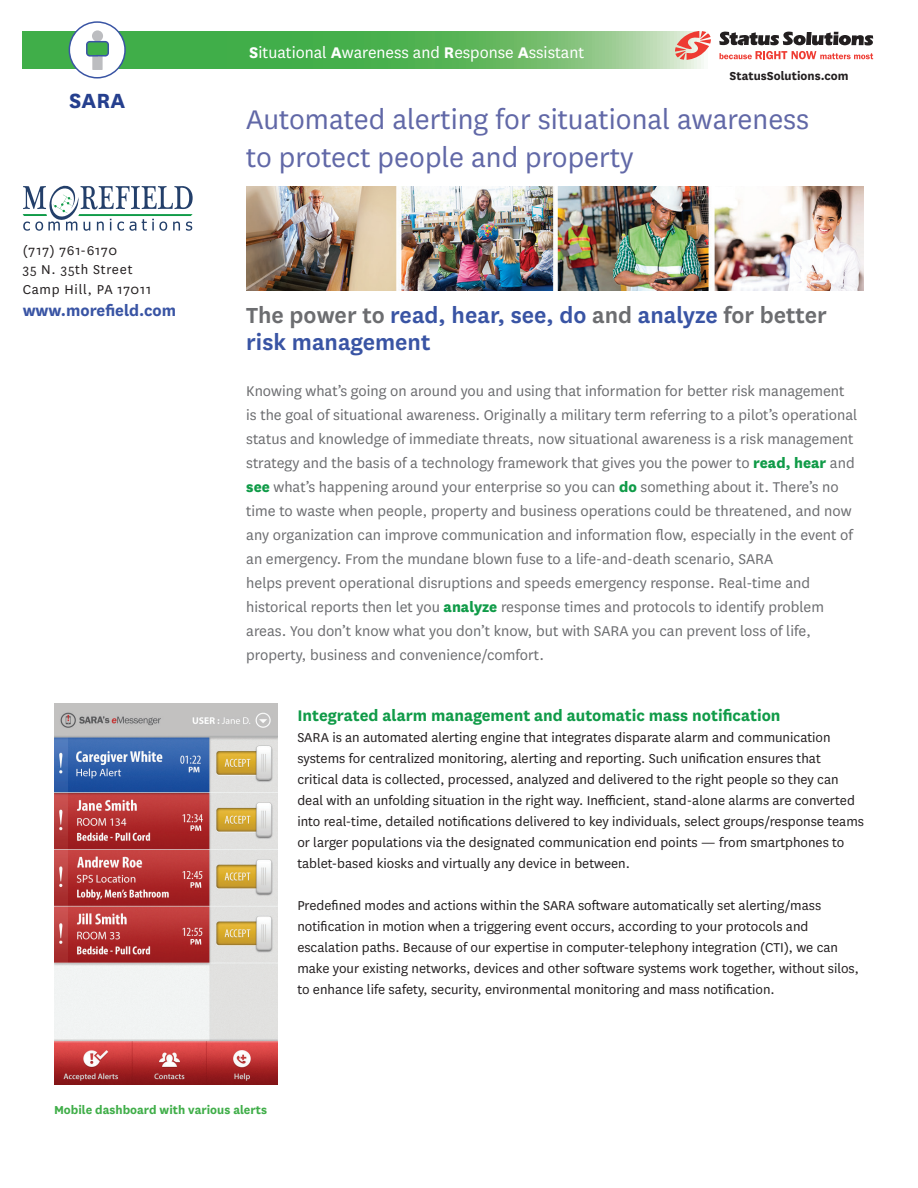
<style>
.page{position:relative;width:918px;height:1188px;background:#fff}
.page>*{position:absolute;margin:0;border:0;box-sizing:border-box;transform-origin:0 0}
.t1{font:31.5px/37.8px "National";color:#6168a7}
.t2{font:600 25.5px/27px "National";color:#3954a4}
.t3{font:700 24px "National";color:#253f8e}
.t4{font:700 18px "National";color:#109b48}
.t5{font:18px "National";color:#fff}
.t6{font:700 18px "National";color:#3954a4}
.t7{font:16.5px/24px "National";color:#6c6d70}
.t8{font:15px/21px "National";color:#231f20}
.t9{font:15px/19.5px "National";letter-spacing:.05em;color:#231f20}
.t10{font:700 13.5px "National";color:#40ae49}
.t11{font:700 13.5px "National";color:#231f20}
.s1{font-weight:700}
.s2{color:#6c6d70}
.s3{font-weight:800;color:#109b48}
</style>
<div class="page">
<svg style="left:23px;top:31px;width:851px;height:38px;background:#71bf72"></svg>
<img style="left:54px;top:703px;width:223px;height:382px">
<img style="left:246px;top:186px;width:618px;height:104px">
<svg style="left:69px;top:21px;width:57px;height:58px"></svg>
<svg style="left:720px;top:51px;width:153px;height:8px"></svg>
<svg style="left:719px;top:32px;width:154px;height:13px"></svg>
<svg style="left:675px;top:31px;width:36px;height:29px"></svg>
<svg style="left:23px;top:185px;width:170px;height:46px"></svg>
<h3 class="t3" style="left:69px;top:84px;width:57px">SARA</h3>
<p class="t9" style="left:23px;top:240px;width:130px">(717) 761-6170<br>35 N. 35th Street<br>Camp Hill, PA 17011</p>
<p class="t6" style="left:23px;top:298px;width:155px">www.morefield.com</p>
<p class="t5" style="left:249px;top:40px;width:336px"><span class="s1">S</span>ituational <span class="s1">A</span>wareness and <span class="s1">R</span>esponse <span class="s1">A</span>ssistant</p>
<p class="t11" style="left:730px;top:66px;width:120px">StatusSolutions.com</p>
<h1 class="t1" style="left:246px;top:99px;width:564px">Automated alerting for situational awareness to protect people and property</h1>
<h2 class="t2" style="left:246px;top:300px;width:582px"><span class="s2">The power to</span> read, hear, see, do <span class="s2">and</span> analyze <span class="s2">for better </span>risk management</h2>
<p class="t7" style="left:246px;top:378px;width:613px">Knowing what’s going on around you and using that information for better risk management is the goal of situational awareness. Originally a military term referring to a pilot’s operational status and knowledge of immediate threats, now situational awareness is a risk management strategy and the basis of a technology framework that gives you the power to <span class="s3">read, hear</span> and <span class="s3">see</span> what’s happening around your enterprise so you can <span class="s3">do</span> something about it. There’s no time to waste when people, property and business operations could be threatened, and now any organization can improve communication and information flow, especially in the event of an emergency. From the mundane blown fuse to a life-and-death scenario, SARA<br>helps prevent operational disruptions and speeds emergency response. Real-time and historical reports then let you <span class="s3">analyze</span> response times and protocols to identify problem areas. You don’t know what you don’t know, but with SARA you can prevent loss of life, property, business and convenience/comfort.</p>
<p class="t4" style="left:297px;top:703px;width:485px">Integrated alarm management and automatic mass notification</p>
<p class="t8" style="left:297px;top:726px;width:568px">SARA is an automated alerting engine that integrates disparate alarm and communication systems for centralized monitoring, alerting and reporting. Such unification ensures that critical data is collected, processed, analyzed and delivered to the right people so they can deal with an unfolding situation in the right way. Inefficient, stand-alone alarms are converted into real-time, detailed notifications delivered to key individuals, select groups/response teams or larger populations via the designated communication end points — from smartphones to tablet-based kiosks and virtually any device in between.</p>
<p class="t8" style="left:297px;top:894px;width:563px">Predefined modes and actions within the SARA software automatically set alerting/mass notification in motion when a triggering event occurs, according to your protocols and escalation paths. Because of our expertise in computer-telephony integration (CTI), we can make your existing networks, devices and other software systems work together, without silos, to enhance life safety, security, environmental monitoring and mass notification.</p>
<p class="t10" style="left:54px;top:1101px;width:215px">Mobile dashboard with various alerts</p>
</div>
